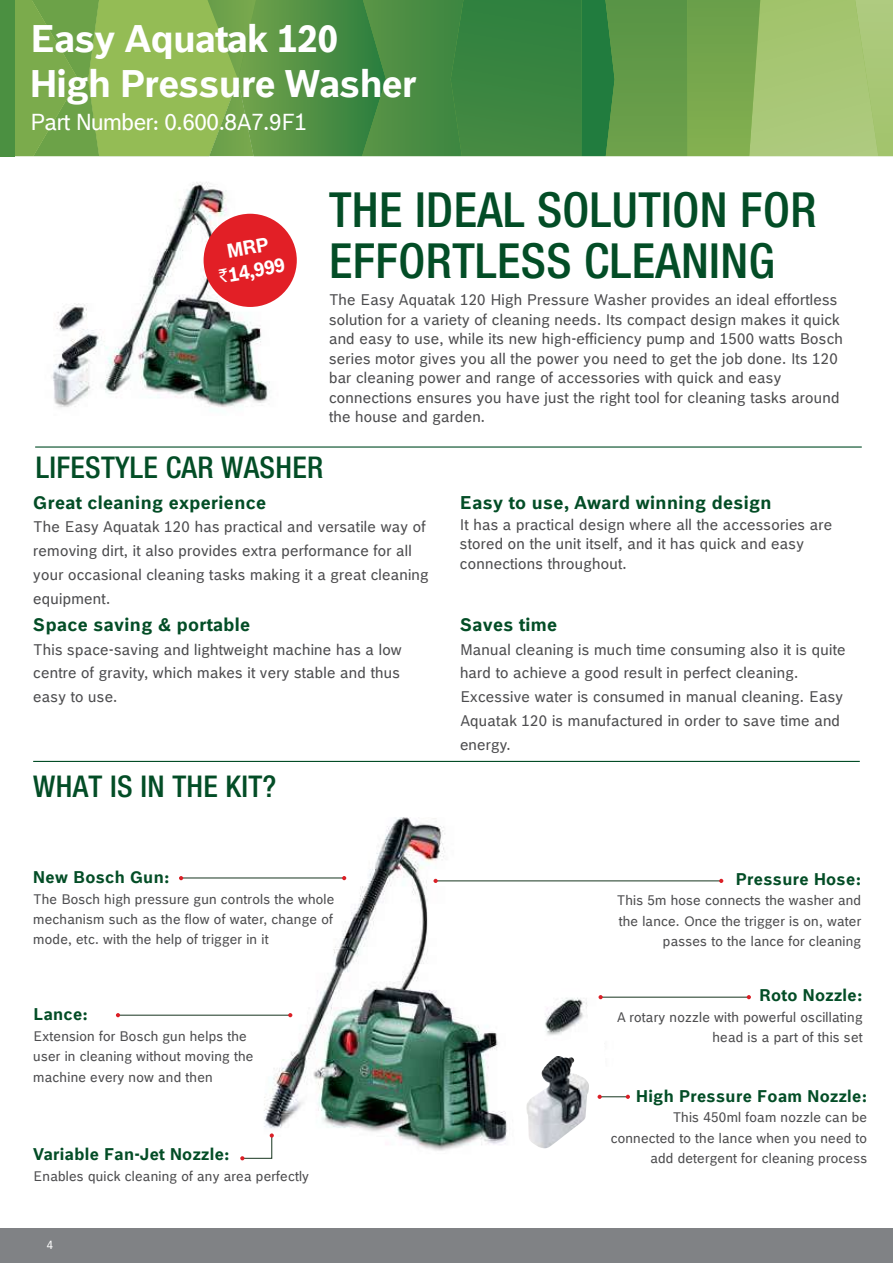
<style>
.page{position:relative;width:893px;height:1263px;background:#fff}
.page>*{position:absolute;margin:0;border:0;box-sizing:border-box;transform-origin:0 0}
.t1{font:500 condensed 48.45px/50.7px "Helvetica Neue LT Std";letter-spacing:.01em;color:#034d26}
.t2{font:700 37.5px/45px "Bosch Office Sans";letter-spacing:-.02em;color:#fff}
.t3{font:500 condensed 30px "Helvetica Neue LT Std";letter-spacing:.01em;color:#034d26}
.t4{font:22.5px "Bosch Office Sans";letter-spacing:-.02em;color:#fff}
.t5{font:700 19.35px/23.2px "Bosch Office Sans";color:#fff;text-align:center}
.t6{font:700 18px "Bosch Office Sans";letter-spacing:.02em;color:#034d26}
.t7{font:700 16.5px "Bosch Office Sans";letter-spacing:.02em;color:#034d26}
.t8{font:15px/23.7px "Bosch Office Sans";letter-spacing:.02em;color:#4d4d4f}
.t9{font:13.5px/20.4px "Bosch Office Sans";letter-spacing:.02em;color:#4d4d4f;text-align:right}
.t10{font:11.25px "Bosch Office Sans";color:#fff}
.s1{font-family:"Rupee";font-weight:400}
</style>
<div class="page">
<img style="left:257px;top:817px;width:276px;height:334px">
<div style="left:0;top:0;width:14px;height:156px;background:#4b9041"></div>
<svg style="left:14px;top:0;width:879px;height:156px;background:#6ba14f"></svg>
<div style="left:0;top:1229px;width:893px;height:34px;background:#808285"></div>
<hr style="left:180px;top:878px;width:164px;height:1px;background:#17351f">
<hr style="left:118px;top:1015px;width:172px;height:1px;background:#17351f">
<svg style="left:342px;top:876px;width:4px;height:4px"></svg>
<svg style="left:288px;top:1013px;width:4px;height:4px"></svg>
<svg style="left:116px;top:1013px;width:4px;height:4px"></svg>
<svg style="left:179px;top:876px;width:4px;height:4px"></svg>
<svg style="left:240px;top:1133px;width:34px;height:27px"></svg>
<hr style="left:436px;top:881px;width:285px;height:1px;background:#17351f">
<svg style="left:433px;top:879px;width:5px;height:4px"></svg>
<svg style="left:719px;top:879px;width:4px;height:4px"></svg>
<hr style="left:35px;top:446px;width:827px;height:2px;background:#034d26">
<hr style="left:33px;top:761px;width:827px;height:1px;background:#034d26">
<img style="left:52px;top:182px;width:232px;height:226px">
<div style="left:204px;top:214px;width:93px;height:93px;background:#e21f26;border-radius:50%"></div>
<img style="left:512px;top:968px;width:105px;height:183px">
<hr style="left:601px;top:997px;width:148px;height:1px;background:#17351f">
<svg style="left:598px;top:995px;width:5px;height:4px"></svg>
<svg style="left:747px;top:995px;width:4px;height:4px"></svg>
<svg style="left:598px;top:1095px;width:32px;height:4px"></svg>
<img style="left:526px;top:1056px;width:63px;height:92px">
<h2 class="t2" style="left:30px;top:17px;width:388px">Easy Aquatak 120<br>High Pressure Washer</h2>
<h3 class="t4" style="left:30px;top:108px;width:278px">Part Number: 0.600.8A7.9F1</h3>
<p class="t5" style="left:213px;top:242px;width:68px;rotate:-10deg">MRP <span class="s1">`</span>14,999</p>
<h1 class="t1" style="left:329px;top:184px;width:489px">THE IDEAL SOLUTION FOR<br>EFFORTLESS CLEANING</h1>
<p class="t8" style="left:329px;top:290px;width:515px;line-height:19.5px">The Easy Aquatak 120 High Pressure Washer provides an ideal effortless solution for a variety of cleaning needs. Its compact design makes it quick and easy to use, while its new high-efficiency pump and 1500 watts Bosch series motor gives you all the power you need to get the job done. Its 120 bar cleaning power and range of accessories with quick and easy connections ensures you have just the right tool for cleaning tasks around the house and garden.</p>
<h3 class="t3" style="left:36px;top:449px;width:289px">LIFESTYLE CAR WASHER</h3>
<p class="t6" style="left:33px;top:491px;width:234px">Great cleaning experience</p>
<p class="t8" style="left:33px;top:515px;width:397px">The Easy Aquatak 120 has practical and versatile way of removing dirt, it also provides extra performance for all your occasional cleaning tasks making it a great cleaning equipment.</p>
<p class="t6" style="left:33px;top:613px;width:218px">Space saving &amp; portable</p>
<p class="t8" style="left:33px;top:637px;width:370px">This space-saving and lightweight machine has a low centre of gravity, which makes it very stable and thus easy to use.</p>
<h3 class="t3" style="left:33px;top:769px;width:245px">WHAT IS IN THE KIT?</h3>
<p class="t7" style="left:33px;top:867px;width:138px">New Bosch Gun:</p>
<p class="t9" style="left:33px;top:888px;width:303px;text-align:justify">The Bosch high pressure gun controls the whole mechanism such as the flow of water, change of mode, etc. with the help of trigger in it</p>
<p class="t7" style="left:33px;top:1004px;width:56px">Lance:</p>
<p class="t9" style="left:33px;top:1026px;width:222px;text-align:left">Extension for Bosch gun helps the user in cleaning without moving the machine every now and then</p>
<p class="t7" style="left:33px;top:1144px;width:198px">Variable Fan-Jet Nozzle:</p>
<p class="t9" style="left:33px;top:1165px;width:277px">Enables quick cleaning of any area perfectly</p>
<p class="t10" style="left:47px;top:1238px;width:8px">4</p>
<p class="t6" style="left:460px;top:491px;width:313px">Easy to use, Award winning design</p>
<p class="t8" style="left:460px;top:514px;width:374px;line-height:19.5px">It has a practical design where all the accessories are stored on the unit itself, and it has quick and easy connections throughout.</p>
<p class="t6" style="left:460px;top:613px;width:99px">Saves time</p>
<p class="t8" style="left:460px;top:637px;width:387px">Manual cleaning is much time consuming also it is quite hard to achieve a good result in perfect cleaning.<br>Excessive water is consumed in manual cleaning. Easy Aquatak 120 is manufactured in order to save time and energy.</p>
<p class="t7" style="left:736px;top:869px;width:127px">Pressure Hose:</p>
<p class="t9" style="left:617px;top:890px;width:246px">This 5m hose connects the washer and the lance. Once the trigger is on, water passes to the lance for cleaning</p>
<p class="t7" style="left:759px;top:985px;width:105px">Roto Nozzle:</p>
<p class="t9" style="left:617px;top:1007px;width:247px">A rotary nozzle with powerful oscillating head is a part of this set</p>
<p class="t7" style="left:636px;top:1086px;width:233px">High Pressure Foam Nozzle:</p>
<p class="t9" style="left:611px;top:1107px;width:258px">This 450ml foam nozzle can be connected to the lance when you need to add detergent for cleaning process</p>
</div>
